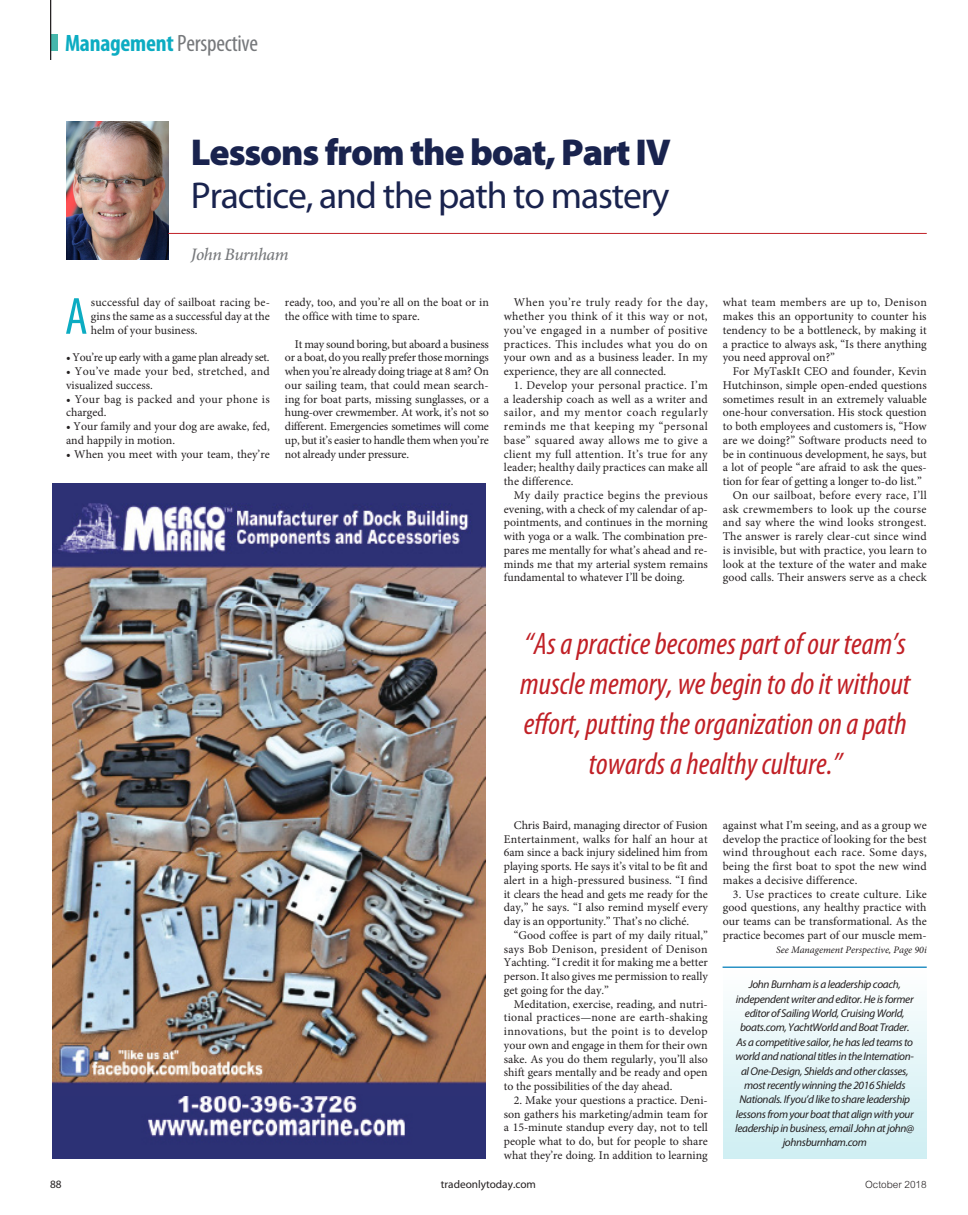
<style>
.page{position:relative;width:968px;height:1215px;background:#fff}
.page>*{position:absolute;margin:0;border:0;box-sizing:border-box;transform-origin:0 0}
.Minion_body_text{font:condensed 52.62px "Myriad Pro";color:#0cacc2}
.Myriad_Column_Head_l{font:37.5px "Myriad Pro";letter-spacing:-.03em;color:#19234e}
.Myriad_Column_Head_B{font:900 37.5px "Myriad Pro";letter-spacing:-.03em;color:#19234e}
.Myriad_Column_pullqu{font:italic condensed 31.25px/40px "Myriad Pro";color:#c12026;text-align:center}
.TEXT{font:condensed 23.75px "Myriad Pro";letter-spacing:-.01em;color:#76787b}
.Myriad_Pro_hed_LIGHT{font:italic 500 17.5px "Minion Pro";letter-spacing:-.03em;color:#76787b}
.Minion_body_text-2{font:11.88px/13.8px "Minion Pro";color:#231f20;text-align:justify}
.Minion_body_text-3{font:11.88px/13.8px "Minion Pro";letter-spacing:.025em;color:#231f20}
.Minion_body_text-4{font:11.88px "Minion Pro";letter-spacing:-.03em;color:#231f20}
.column_bio{font:italic 11.25px/14.4px "Myriad Pro";letter-spacing:-.03em;color:#231f20;text-align:center}
.t1{font:11.25px "Myriad Pro";color:#231f20}
.Minion_body_text-5{font:italic 10px "Minion Pro";color:#231f20}
.t2{font:300 10px "Arial";color:#231f20}
.s1{font-weight:700;color:#0cacc2}
</style>
<div class="page">
<svg style="left:51px;top:35px;width:7px;height:16px"></svg>
<hr style="left:50px;top:0;width:1px;height:60px;background:#231f20">
<img style="left:52px;top:484px;width:433px;height:675px">
<img style="left:66px;top:121px;width:102px;height:139px">
<hr style="left:168px;top:233px;width:758px;height:1px;background:#c12026">
<div style="left:722px;top:968px;width:204px;height:191px;background:linear-gradient(to bottom,#fdfefe,#cdeef2)"></div>
<hr style="left:722px;top:967px;width:204px;height:1px;background:#007dba">
<p class="TEXT" style="left:65px;top:29px;width:195px"><span class="s1">Management</span>Perspective</p>
<p class="Myriad_Column_Head_B" style="left:191px;top:131px;width:482px">Lessons from the boat, Part IV</p>
<p class="Myriad_Column_Head_l" style="left:191px;top:175px;width:480px">Practice, and the path to mastery</p>
<p class="Myriad_Pro_hed_LIGHT" style="left:191px;top:242px;width:99px">John Burnham</p>
<p class="Minion_body_text" style="left:65px;top:285px;width:24px">A</p>
<p class="Minion_body_text-2" style="left:91px;top:296px;width:180px">successful day of sailboat racing be&shy;gins the same as a successful day at the helm of your business.</p>
<p class="Minion_body_text-4" style="left:66px;top:350px;width:205px">• You’re up early with a game plan already set.</p>
<p class="Minion_body_text-3" style="left:66px;top:364px;width:205px">• You’ve made your bed, stretched, and visualized success.</p>
<p class="Minion_body_text-3" style="left:66px;top:392px;width:205px">• Your bag is packed and your phone is charged.</p>
<p class="Minion_body_text-2" style="left:66px;top:419px;width:205px">• Your family and your dog are awake, fed, and happily in motion.</p>
<p class="Minion_body_text-2" style="left:66px;top:447px;width:205px">• When you meet with your team, they’re</p>
<p class="Minion_body_text-2" style="left:285px;top:296px;width:205px">ready, too, and you’re all on the boat or in the office with time to spare.</p>
<p class="Minion_body_text-2" style="left:285px;top:337px;width:205px;text-indent:10px">It may sound boring, but aboard a business or a boat, do you really prefer those mornings when you’re already doing triage at 8 am? On our sailing team, that could mean search&shy;ing for boat parts, missing sunglasses, or a hung-over crewmember. At work, it’s not so different. Emergencies sometimes will come up, but it’s easier to handle them when you’re not already under pressure.</p>
<p class="Minion_body_text-2" style="left:504px;top:296px;width:205px;text-indent:10px">When you’re truly ready for the day, whether you think of it this way or not, you’ve engaged in a number of positive practices. This includes what you do on your own and as a business leader. In my experience, they are all connected.</p>
<p class="Minion_body_text-2" style="left:504px;top:378px;width:205px;text-indent:10px">1. Develop your personal practice. I’m a leadership coach as well as a writer and sailor, and my mentor coach regularly reminds me that keeping my “personal base” squared away allows me to give a client my full attention. It’s true for any leader; healthy daily practices can make all the difference.</p>
<p class="Minion_body_text-2" style="left:504px;top:488px;width:205px;text-indent:10px">My daily practice begins the previous evening, with a check of my calendar of ap&shy;pointments, and continues in the morning with yoga or a walk. The combination pre&shy;pares me mentally for what’s ahead and re&shy;minds me that my arterial system remains fundamental to whatever I’ll be doing.</p>
<p class="Minion_body_text-2" style="left:722px;top:296px;width:205px">what team members are up to, Denison makes this an opportunity to counter his tendency to be a bottleneck, by making it a practice to always ask, “Is there anything you need approval on?”</p>
<p class="Minion_body_text-2" style="left:722px;top:364px;width:205px;text-indent:10px">For MyTaskIt CEO and founder, Kevin Hutchinson, simple open-ended questions sometimes result in an extremely valuable one-hour conversation. His stock question to both employees and customers is, “How are we doing?” Software products need to be in continuous development, he says, but a lot of people “are afraid to ask the ques&shy;tion for fear of getting a longer to-do list.”</p>
<p class="Minion_body_text-2" style="left:722px;top:488px;width:205px;text-indent:10px">On our sailboat, before every race, I’ll ask crewmembers to look up the course and say where the wind looks strongest.<br>The answer is rarely clear-cut since wind is invisible, but with practice, you learn to look at the texture of the water and make good calls. Their answers serve as a check</p>
<p class="Myriad_Column_pullqu" style="left:520px;top:623px;width:392px">“As a practice becomes part of our team’s muscle memory, we begin to do it without effort, putting the organization on a path towards a healthy culture.”</p>
<p class="Minion_body_text-2" style="left:504px;top:818px;width:205px;text-indent:10px">Chris Baird, managing director of Fusion Entertainment, walks for half an hour at 6am since a back injury sidelined him from playing sports. He says it’s vital to be fit and alert in a high-pressured business. “I find it clears the head and gets me ready for the day,” he says. “I also remind myself every day is an opportunity.” That’s no cliché.</p>
<p class="Minion_body_text-2" style="left:504px;top:928px;width:205px;text-indent:10px">“Good coffee is part of my daily ritual,” says Bob Denison, president of Denison Yachting. “I credit it for making me a better person. It also gives me permission to really get going for the day.”</p>
<p class="Minion_body_text-2" style="left:504px;top:997px;width:205px;text-indent:10px">Meditation, exercise, reading, and nutri&shy;tional practices—none are earth-shaking innovations, but the point is to develop your own and engage in them for their own sake. As you do them regularly, you’ll also shift gears mentally and be ready and open to the possibilities of the day ahead.</p>
<p class="Minion_body_text-2" style="left:504px;top:1093px;width:205px;text-indent:10px">2. Make your questions a practice. Deni&shy;son gathers his marketing/admin team for a 15-minute standup every day, not to tell people what to do, but for people to share what they’re doing. In addition to learning</p>
<p class="Minion_body_text-2" style="left:722px;top:818px;width:205px">against what I’m seeing, and as a group we develop the practice of looking for the best wind throughout each race. Some days, being the first boat to spot the new wind makes a decisive difference.</p>
<p class="Minion_body_text-2" style="left:722px;top:887px;width:205px;text-indent:10px">3. Use practices to create culture. Like good questions, any healthy practice with our teams can be transformational. As the practice becomes part of our muscle mem-</p>
<p class="Minion_body_text-5" style="left:776px;top:942px;width:152px">See Management Perspective, Page 90i</p>
<p class="column_bio" style="left:735px;top:977px;width:181px">John Burnham is a leadership coach, independent writer and editor. He is former editor of Sailing World, Cruising World, boats.com, YachtWorld and Boat Trader.<br>As a competitive sailor, he has led teams to world and national titles in the Internation&shy;al One-Design, Shields and other classes, most recently winning the 2016 Shields Nationals. If you’d like to share leadership lessons from your boat that align with your leadership in business, email John at john@ johnsburnham.com</p>
<p class="t1" style="left:50px;top:1178px;width:13px">88</p>
<p class="t1" style="left:441px;top:1178px;width:97px">tradeonlytoday.com</p>
<p class="t2" style="left:865px;top:1178px;width:63px">October 2018</p>
</div>
